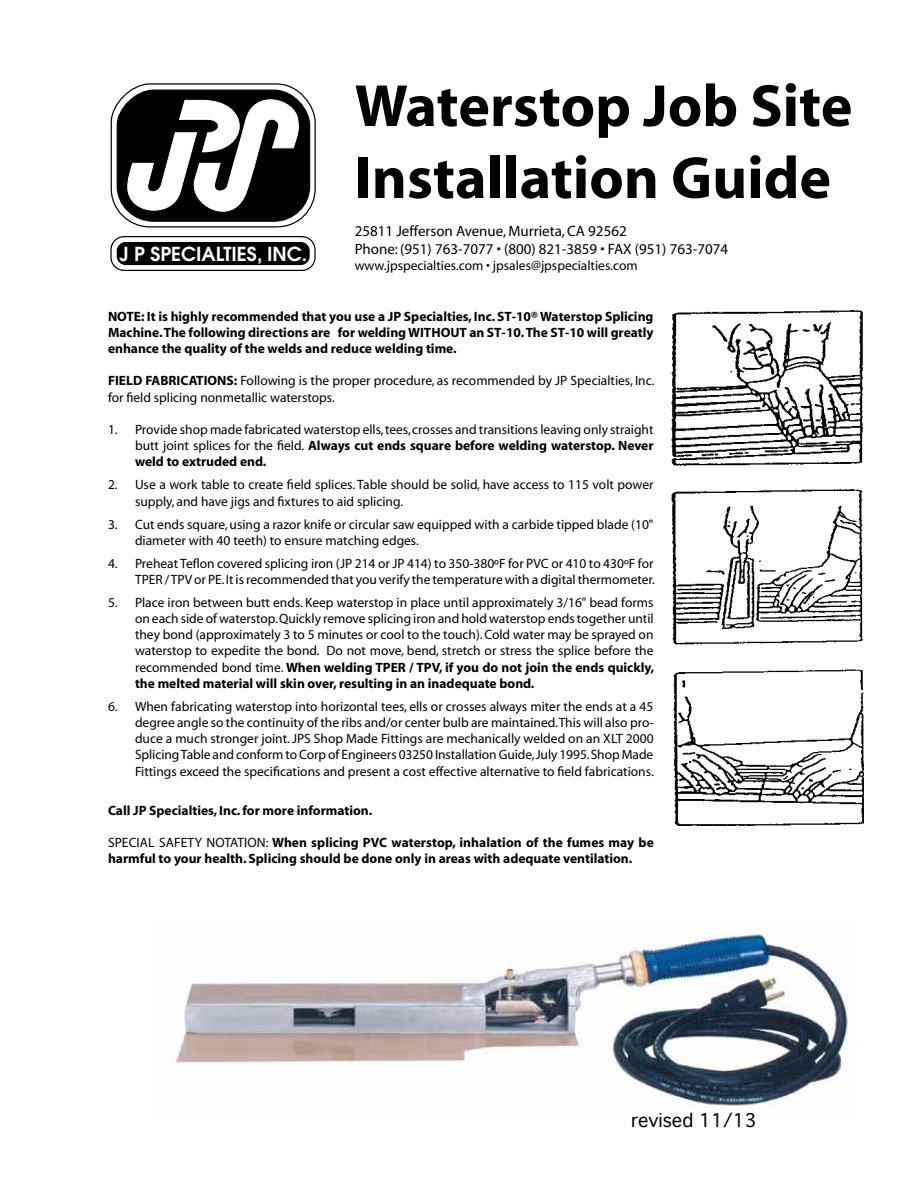
<style>
.page{position:relative;width:918px;height:1188px;background:#fff}
.page>*{position:absolute;margin:0;border:0;box-sizing:border-box;transform-origin:0 0}
.t1{font:700 60px/72px "Myriad";color:#000}
.t2{font:600 19.2px "Avant Garde";color:#fff}
.t3{font:18px "Geneva";color:#000}
.t4{font:15px/18px "Myriad";color:#000}
.t5{font:13.5px/16.2px "Myriad";color:#000}
.t6{font:700 13.5px/16.2px "Myriad";color:#000;text-align:justify}
.s1{font-weight:700}
.s2{font-weight:400}
</style>
<div class="page">
<img style="left:175px;top:934px;width:673px;height:174px">
<img style="left:672px;top:310px;width:192px;height:516px">
<div style="left:110px;top:236px;width:206px;height:35px;border:1px solid #000;border-radius:13px"></div>
<svg style="left:111px;top:84px;width:204px;height:143px"></svg>
<div style="left:111px;top:83px;width:205px;height:144px;border:1px solid #000;border-radius:38px"></div>
<div style="left:117px;top:90px;width:193px;height:131px;background:#000;border-radius:36px"></div>
<svg style="left:126px;top:88px;width:173px;height:136px"></svg>
<div style="left:117px;top:242px;width:193px;height:23px;background:#000;border-radius:9px"></div>
<h2 class="t2" style="left:120px;top:241px;width:189px">J P SPECIALTIES, INC.</h2>
<h1 class="t1" style="left:355px;top:72px;width:499px">Waterstop Job Site<br>Installation Guide</h1>
<p class="t4" style="left:355px;top:222px;width:375px">25811 Jefferson Avenue, Murrieta, CA 92562<br>Phone: (951) 763-7077 • (800) 821-3859 • FAX (951) 763-7074</p>
<p class="t5" style="left:355px;top:258px;width:285px">www.jpspecialties.com • jpsales@jpspecialties.com</p>
<p class="t6" style="left:108px;top:308px;width:547px">NOTE: It is highly recommended that you use a JP Specialties, Inc. ST-10® Waterstop Splicing Machine. The following directions are for welding WITHOUT an ST-10. The ST-10 will greatly enhance the quality of the welds and reduce welding time.</p>
<p class="t5" style="left:108px;top:373px;width:548px"><span class="s1">FIELD FABRICATIONS:</span> Following is the proper procedure, as recommended by JP Specialties, Inc. for field splicing nonmetallic waterstops.</p>
<p class="t5" style="left:135px;top:422px;width:520px;text-align:justify;text-indent:-27px">1. Provide shop made fabricated waterstop ells, tees, crosses and transitions leaving only straight butt joint splices for the field. <span class="s1">Always cut ends square before welding waterstop. Never weld to extruded end.</span></p>
<p class="t5" style="left:135px;top:477px;width:520px;text-indent:-27px">2. Use a work table to create field splices. Table should be solid, have access to 115 volt power supply, and have jigs and fixtures to aid splicing.</p>
<p class="t5" style="left:135px;top:517px;width:520px;text-indent:-27px">3. Cut ends square, using a razor knife or circular saw equipped with a carbide tipped blade (10" diameter with 40 teeth) to ensure matching edges.</p>
<p class="t5" style="left:108px;top:556px;width:548px;text-align:right">4. Preheat Teflon covered splicing iron (JP 214 or JP 414) to 350-380ºF for PVC or 410 to 430ºF for<br>TPER / TPV or PE. It is recommended that you verify the temperature with a digital thermometer.</p>
<p class="t5" style="left:135px;top:595px;width:521px;text-align:justify;text-indent:-27px">5. Place iron between butt ends. Keep waterstop in place until approximately 3/16" bead forms on each side of waterstop. Quickly remove splicing iron and hold waterstop ends together until they bond (approximately 3 to 5 minutes or cool to the touch). Cold water may be sprayed on waterstop to expedite the bond. Do not move, bend, stretch or stress the splice before the recommended bond time. <span class="s1">When welding TPER / TPV, if you do not join the ends quickly, the melted material will skin over, resulting in an inadequate bond.</span></p>
<p class="t5" style="left:135px;top:699px;width:520px;text-align:justify;text-indent:-27px">6. When fabricating waterstop into horizontal tees, ells or crosses always miter the ends at a 45 degree angle so the continuity of the ribs and/or center bulb are maintained.This will also pro&shy;duce a much stronger joint. JPS Shop Made Fittings are mechanically welded on an XLT 2000<br>Splicing Table and conform to Corp of Engineers 03250 Installation Guide, July 1995. Shop Made Fittings exceed the specifications and present a cost effective alternative to field fabrications.</p>
<p class="t6" style="left:108px;top:803px;width:266px">Call JP Specialties, Inc. for more information.</p>
<p class="t6" style="left:108px;top:835px;width:547px"><span class="s2">SPECIAL SAFETY NOTATION:</span> When splicing PVC waterstop, inhalation of the fumes may be harmful to your health. Splicing should be done only in areas with adequate ventilation.</p>
<h3 class="t3" style="left:631px;top:1105px;width:127px">revised 11/13</h3>
</div>
